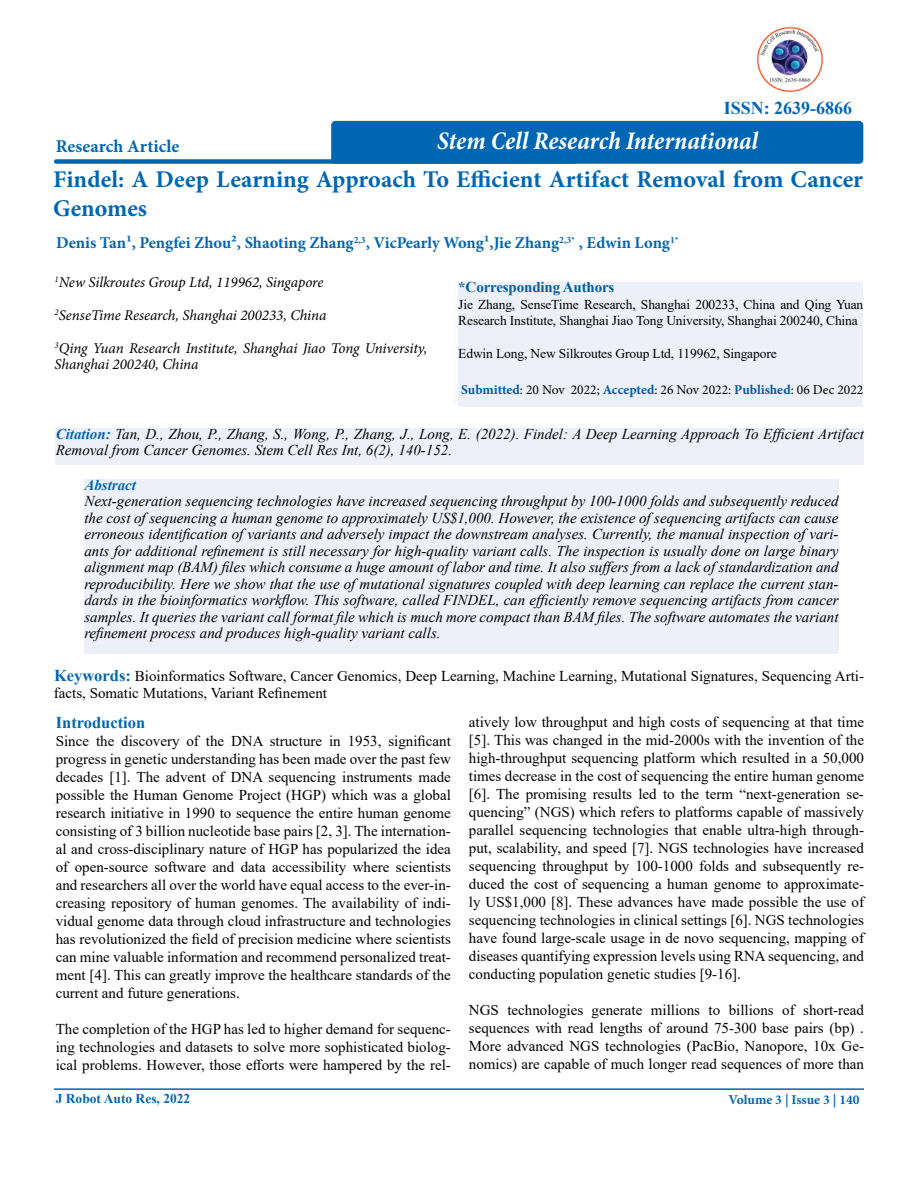
<style>
.page{position:relative;width:918px;height:1188px;background:#fff}
.page>*{position:absolute;margin:0;border:0;box-sizing:border-box;transform-origin:0 0}
.t1{font:italic 700 condensed 25.5px "Minion Pro";letter-spacing:-.005em;color:#fff}
.t2{font:700 24px/28.8px "Minion Pro";letter-spacing:.005em;color:#0066b3}
.t3{font:700 18px "Minion Pro";color:#0066b3}
.t4{font:700 18px "Times New Roman";color:#0066b3}
.t5{font:700 16.5px "Minion Pro";color:#0066b3}
.t6{font:700 16.5px "Times New Roman";color:#0066b3}
.t7{font:15px/18px "Times New Roman";color:#000;text-align:justify}
.t8{font:italic 15px/16.5px "Times New Roman";color:#000;text-align:justify}
.t9{font:italic 15px/16.5px "Minion Pro";letter-spacing:-.01em;color:#000}
.t10{font:700 15px "Times New Roman";letter-spacing:-.01em;color:#005da4}
.t11{font:italic 700 15px "Times New Roman";color:#0066b3}
.t12{font:13.5px/16.5px "Times New Roman";letter-spacing:-.01em;color:#000}
.t13{font:13.5px "Minion Pro";color:#000}
.t14{font:700 13.5px "Minion Pro";color:#0066b3}
.t15{font:700 13.5px "Times New Roman";color:#0066b3}
.s1{font-weight:700;color:#005da4}
.s2{font-weight:700;color:#0066b3}
.s3{font-weight:700;font-size:16.5px;color:#0066b3}
</style>
<div class="page">
<div style="left:84px;top:479px;width:755px;height:174px;background:#eef0f9"></div>
<div style="left:43px;top:423px;width:834px;height:51px;background:#000;opacity:.5"></div>
<div style="left:56px;top:428px;width:808px;height:36px;background:#eef0f9"></div>
<div style="left:54px;top:159px;width:523px;height:5px;background:#0066b3;border-radius:2px"></div>
<hr style="left:54px;top:1088px;width:810px;height:2px;background:#0066b3">
<div style="left:458px;top:282px;width:405px;height:125px;background:#eef0f9"></div>
<div style="left:331px;top:121px;width:532px;height:43px;background:#0066b3;border-radius:4px"></div>
<img style="left:756px;top:26px;width:68px;height:67px">
<p class="t3" style="left:56px;top:133px;width:125px">Research Article</p>
<p class="t4" style="left:724px;top:95px;width:130px">ISSN: 2639-6866</p>
<h1 class="t1" style="left:437px;top:123px;width:322px">Stem Cell Research International</h1>
<h2 class="t2" style="left:53px;top:164px;width:811px">Findel: A Deep Learning Approach To Efficient Artifact Removal from Cancer<br>Genomes</h2>
<p class="t5" style="left:56px;top:232px;width:624px">Denis Tan1, Pengfei Zhou2, Shaoting Zhang<sup>2,3</sup>, VicPearly Wong1,Jie Zhang<sup>2,3*</sup> , Edwin Long<sup>1*</sup></p>
<p class="t9" style="left:55px;top:273px;width:270px"><sup>1</sup>New Silkroutes Group Ltd, 119962, Singapore</p>
<p class="t9" style="left:55px;top:306px;width:273px"><sup>2</sup>SenseTime Research, Shanghai 200233, China</p>
<p class="t9" style="left:55px;top:339px;width:374px"><sup>3</sup>Qing Yuan Research Institute, Shanghai Jiao Tong University,<br>Shanghai 200240, China</p>
<p class="t10" style="left:458px;top:276px;width:158px">*Corresponding Authors</p>
<p class="t12" style="left:458px;top:296px;width:407px">Jie Zhang, SenseTime Research, Shanghai 200233, China and Qing Yuan<br>Research Institute, Shanghai Jiao Tong University, Shanghai 200240, China</p>
<p class="t12" style="left:458px;top:345px;width:320px">Edwin Long, New Silkroutes Group Ltd, 119962, Singapore</p>
<p class="t13" style="left:461px;top:381px;width:404px"><span class="s1">Submitted</span>: 20 Nov 2022; <span class="s1">Accepted</span>: 26 Nov 2022: <span class="s1">Published</span>: 06 Dec 2022</p>
<p class="t8" style="left:56px;top:425px;width:810px"><span class="s2">Citation:</span> Tan, D., Zhou, P., Zhang, S., Wong, P., Zhang, J., Long, E. (2022). Findel: A Deep Learning Approach To Efficient Artifact<br>Removal from Cancer Genomes. Stem Cell Res Int, 6(2), 140-152.</p>
<p class="t11" style="left:84px;top:474px;width:53px">Abstract</p>
<p class="t8" style="left:84px;top:493px;width:756px">Next-generation sequencing technologies have increased sequencing throughput by 100-1000 folds and subsequently reduced the cost of sequencing a human genome to approximately US$1,000. However, the existence of sequencing artifacts can cause erroneous identification of variants and adversely impact the downstream analyses. Currently, the manual inspection of vari&shy;ants for additional refinement is still necessary for high-quality variant calls. The inspection is usually done on large binary alignment map (BAM) files which consume a huge amount of labor and time. It also suffers from a lack of standardization and reproducibility. Here we show that the use of mutational signatures coupled with deep learning can replace the current stan&shy;dards in the bioinformatics workflow. This software, called FINDEL, can efficiently remove sequencing artifacts from cancer samples. It queries the variant call format file which is much more compact than BAM files. The software automates the variant refinement process and produces high-quality variant calls.</p>
<p class="t7" style="left:54px;top:668px;width:812px;line-height:16.5px"><span class="s3">Keywords:</span> Bioinformatics Software, Cancer Genomics, Deep Learning, Machine Learning, Mutational Signatures, Sequencing Arti&shy;facts, Somatic Mutations, Variant Refinement</p>
<p class="t6" style="left:56px;top:710px;width:91px">Introduction</p>
<p class="t7" style="left:56px;top:731px;width:397px">Since the discovery of the DNA structure in 1953, significant progress in genetic understanding has been made over the past few decades [1]. The advent of DNA sequencing instruments made possible the Human Genome Project (HGP) which was a global research initiative in 1990 to sequence the entire human genome consisting of 3 billion nucleotide base pairs [2, 3]. The internation&shy;al and cross-disciplinary nature of HGP has popularized the idea of open-source software and data accessibility where scientists and researchers all over the world have equal access to the ever-in&shy;creasing repository of human genomes. The availability of indi&shy;vidual genome data through cloud infrastructure and technologies has revolutionized the field of precision medicine where scientists can mine valuable information and recommend personalized treat&shy;ment [4]. This can greatly improve the healthcare standards of the current and future generations.</p>
<p class="t7" style="left:56px;top:1019px;width:397px">The completion of the HGP has led to higher demand for sequenc&shy;ing technologies and datasets to solve more sophisticated biolog&shy;ical problems. However, those efforts were hampered by the rel-</p>
<p class="t7" style="left:469px;top:712px;width:397px">atively low throughput and high costs of sequencing at that time [5]. This was changed in the mid-2000s with the invention of the high-throughput sequencing platform which resulted in a 50,000 times decrease in the cost of sequencing the entire human genome [6]. The promising results led to the term “next-generation se&shy;quencing” (NGS) which refers to platforms capable of massively parallel sequencing technologies that enable ultra-high through&shy;put, scalability, and speed [7]. NGS technologies have increased sequencing throughput by 100-1000 folds and subsequently re&shy;duced the cost of sequencing a human genome to approximate&shy;ly US$1,000 [8]. These advances have made possible the use of sequencing technologies in clinical settings [6]. NGS technologies have found large-scale usage in de novo sequencing, mapping of diseases quantifying expression levels using RNA sequencing, and conducting population genetic studies [9-16].</p>
<p class="t7" style="left:469px;top:1000px;width:397px">NGS technologies generate millions to billions of short-read sequences with read lengths of around 75-300 base pairs (bp) .<br>More advanced NGS technologies (PacBio, Nanopore, 10x Ge&shy;nomics) are capable of much longer read sequences of more than</p>
<p class="t15" style="left:56px;top:1089px;width:136px">J Robot Auto Res, 2022</p>
<p class="t14" style="left:729px;top:1090px;width:133px">Volume 3 | Issue 3 | 140</p>
</div>
